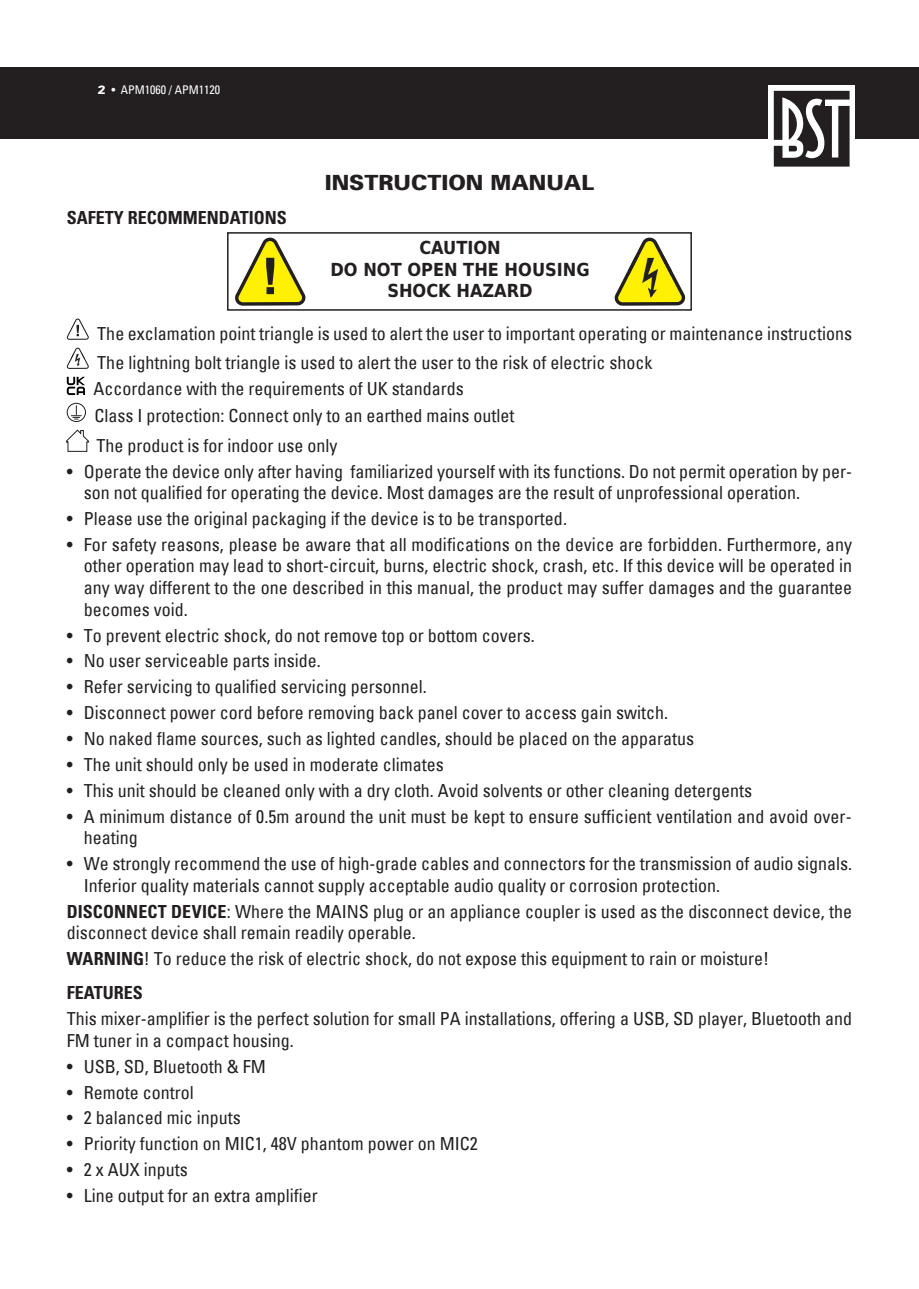
<style>
.page{position:relative;width:919px;height:1289px;background:#fff}
.page>*{position:absolute;margin:0;border:0;box-sizing:border-box;transform-origin:0 0}
.t1{font:900 21px "Univers 75";color:#231f20}
.t2{font:condensed 18px/21.6px "Univers";color:#231f20}
.t3{font:700 18px/21.6px "DejaVu Sans Condensed";color:#231f20;text-align:center}
.t4{font:700 condensed 18px "Univers LT Std";color:#231f20}
.t5{font:condensed 12px "Univers";color:#fff}
.s1{font-weight:900;font-stretch:normal}
.s2{font-family:"Univers LT Std";font-weight:700}
</style>
<div class="page">
<svg style="left:235px;top:238px;width:70px;height:68px"></svg>
<svg style="left:614px;top:238px;width:71px;height:68px"></svg>
<img style="left:628px;top:277px;width:43px;height:22px">
<img style="left:628px;top:256px;width:43px;height:21px">
<div style="left:227px;top:232px;width:465px;height:79px;border:2px solid #231f20"></div>
<svg style="left:67px;top:318px;width:22px;height:22px"></svg>
<svg style="left:67px;top:348px;width:22px;height:21px"></svg>
<img style="left:71px;top:360px;width:14px;height:7px">
<img style="left:71px;top:353px;width:14px;height:7px">
<svg style="left:67px;top:377px;width:18px;height:18px"></svg>
<div style="left:67px;top:403px;width:19px;height:19px;border:1px solid #231f20;border-radius:50%"></div>
<svg style="left:71px;top:405px;width:10px;height:14px"></svg>
<svg style="left:67px;top:430px;width:21px;height:21px"></svg>
<div style="left:0;top:67px;width:918px;height:71px;background:#231f20"></div>
<div style="left:768px;top:86px;width:87px;height:86px;background:#fff"></div>
<svg style="left:773px;top:91px;width:76px;height:76px"></svg>
<p class="t5" style="left:98px;top:82px;width:123px"><span class="s1">2</span> • APM1060 / APM1120</p>
<p class="t4" style="left:67px;top:207px;width:221px">SAFETY RECOMMENDATIONS</p>
<p class="t1" style="left:324px;top:169px;width:271px">INSTRUCTION MANUAL</p>
<p class="t3" style="left:330px;top:236px;width:261px">CAUTION<br>DO NOT OPEN THE HOUSING<br>SHOCK HAZARD</p>
<p class="t2" style="left:97px;top:318px;width:756px;line-height:29.1px">The exclamation point triangle is used to alert the user to important operating or maintenance instructions<br>The lightning bolt triangle is used to alert the user to the risk of electric shock</p>
<p class="t2" style="left:94px;top:375px;width:422px;line-height:26.8px">Accordance with the requirements of UK standards<br>Class I protection: Connect only to an earthed mains outlet</p>
<p class="t2" style="left:97px;top:434px;width:242px">The product is for indoor use only</p>
<p class="t2" style="left:84px;top:460px;width:769px;text-indent:-17px">• Operate the device only after having familiarized yourself with its functions. Do not permit operation by per&shy;son not qualified for operating the device. Most damages are the result of unprofessional operation.</p>
<p class="t2" style="left:67px;top:507px;width:501px">• Please use the original packaging if the device is to be transported.</p>
<p class="t2" style="left:84px;top:533px;width:769px;text-align:justify;text-indent:-17px">• For safety reasons, please be aware that all modifications on the device are forbidden. Furthermore, any other operation may lead to short-circuit, burns, electric shock, crash, etc. If this device will be operated in any way different to the one described in this manual, the product may suffer damages and the guarantee becomes void.</p>
<p class="t2" style="left:67px;top:624px;width:469px">• To prevent electric shock, do not remove top or bottom covers.</p>
<p class="t2" style="left:67px;top:650px;width:255px">• No user serviceable parts inside.</p>
<p class="t2" style="left:67px;top:675px;width:361px">• Refer servicing to qualified servicing personnel.</p>
<p class="t2" style="left:67px;top:701px;width:602px">• Disconnect power cord before removing back panel cover to access gain switch.</p>
<p class="t2" style="left:67px;top:727px;width:628px">• No naked flame sources, such as lighted candles, should be placed on the apparatus</p>
<p class="t2" style="left:67px;top:753px;width:378px">• The unit should only be used in moderate climates</p>
<p class="t2" style="left:67px;top:779px;width:686px">• This unit should be cleaned only with a dry cloth. Avoid solvents or other cleaning detergents</p>
<p class="t2" style="left:84px;top:805px;width:769px;text-indent:-17px">• A minimum distance of 0.5m around the unit must be kept to ensure sufficient ventilation and avoid over&shy;heating</p>
<p class="t2" style="left:84px;top:852px;width:769px;text-indent:-17px">• We strongly recommend the use of high-grade cables and connectors for the transmission of audio signals.<br>Inferior quality materials cannot supply acceptable audio quality or corrosion protection.</p>
<p class="t2" style="left:67px;top:900px;width:786px"><span class="s2">DISCONNECT DEVICE</span>: Where the MAINS plug or an appliance coupler is used as the disconnect device, the disconnect device shall remain readily operable.</p>
<p class="t2" style="left:67px;top:947px;width:703px"><span class="s2">WARNING</span>! To reduce the risk of electric shock, do not expose this equipment to rain or moisture!</p>
<p class="t4" style="left:67px;top:981px;width:77px">FEATURES</p>
<p class="t2" style="left:67px;top:1007px;width:786px">This mixer-amplifier is the perfect solution for small PA installations, offering a USB, SD player, Bluetooth and<br>FM tuner in a compact housing.</p>
<p class="t2" style="left:67px;top:1055px;width:200px">• USB, SD, Bluetooth &amp; FM</p>
<p class="t2" style="left:67px;top:1081px;width:129px">• Remote control</p>
<p class="t2" style="left:67px;top:1106px;width:175px">• 2 balanced mic inputs</p>
<p class="t2" style="left:67px;top:1132px;width:412px">• Priority function on MIC1, 48V phantom power on MIC2</p>
<p class="t2" style="left:67px;top:1158px;width:122px">• 2 x AUX inputs</p>
<p class="t2" style="left:67px;top:1184px;width:252px">• Line output for an extra amplifier</p>
</div>
